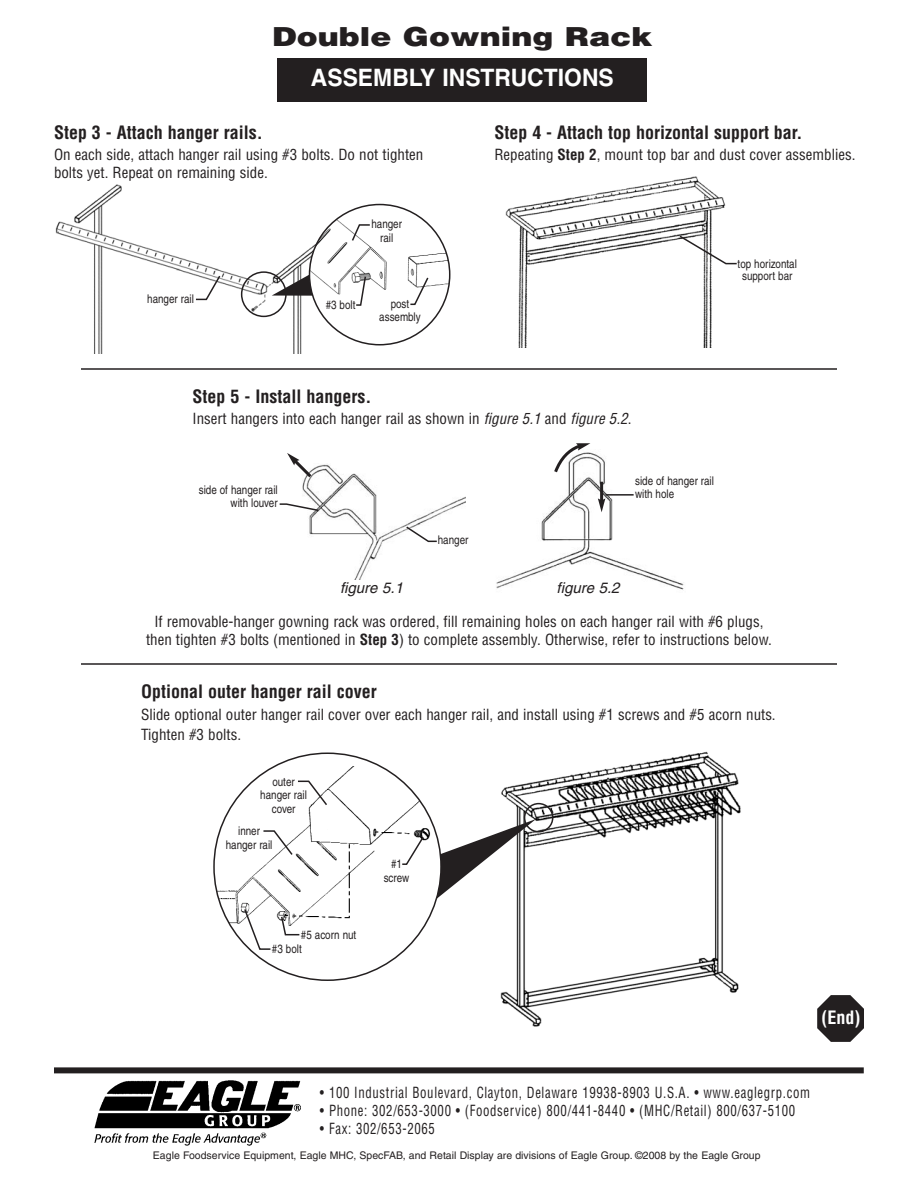
<style>
.page{position:relative;width:918px;height:1188px;background:#fff}
.page>*{position:absolute;margin:0;border:0;box-sizing:border-box;transform-origin:0 0}
.t1{font:900 26.25px "Helvetica";color:#231f20;scale:1.2 1}
.t2{font:700 24px "Helvetica";color:#fff;scale:.95 1}
.t3{font:700 condensed 18px "Helvetica";color:#231f20}
.t4{font:700 condensed 18px "Helvetica";color:#fff}
.t5{font:condensed 15px/18px "Helvetica";color:#231f20}
.t6{font:condensed 15px "Helvetica";letter-spacing:.05em;color:#231f20;scale:.85 1}
.t7{font:italic 15px "Helvetica";color:#231f20}
.t8{font:12px/13.5px "Helvetica";color:#231f20;text-align:center;scale:.82 1}
.t9{font:10.5px "Helvetica";color:#231f20}
.s1{font-weight:700}
.s2{font-style:italic}
</style>
<div class="page">
<div style="left:277px;top:58px;width:370px;height:44px;background:#231f20"></div>
<img style="left:95px;top:1080px;width:206px;height:65px">
<div style="left:54px;top:1067px;width:810px;height:6px;background:#231f20"></div>
<img style="left:308px;top:512px;width:137px;height:67px">
<img style="left:496px;top:512px;width:188px;height:78px">
<img style="left:500px;top:751px;width:241px;height:276px">
<img style="left:55px;top:184px;width:178px;height:170px">
<img style="left:505px;top:176px;width:221px;height:172px">
<svg style="left:194px;top:274px;width:441px;height:238px"></svg>
<svg style="left:405px;top:525px;width:33px;height:18px"></svg>
<svg style="left:241px;top:204px;width:209px;height:141px"></svg>
<svg style="left:213px;top:752px;width:223px;height:229px"></svg>
<svg style="left:280px;top:915px;width:21px;height:21px"></svg>
<svg style="left:243px;top:907px;width:29px;height:44px"></svg>
<svg style="left:401px;top:803px;width:152px;height:101px"></svg>
<svg style="left:296px;top:780px;width:33px;height:27px"></svg>
<svg style="left:262px;top:830px;width:32px;height:27px"></svg>
<svg style="left:287px;top:453px;width:28px;height:27px"></svg>
<hr style="left:600px;top:482px;width:3px;height:19px;background:#231f20">
<svg style="left:598px;top:498px;width:7px;height:14px"></svg>
<hr style="left:81px;top:368px;width:756px;height:2px;background:#231f20">
<hr style="left:81px;top:663px;width:756px;height:2px;background:#231f20">
<svg style="left:552px;top:443px;width:38px;height:33px"></svg>
<svg style="left:678px;top:234px;width:59px;height:31px"></svg>
<svg style="left:817px;top:995px;width:47px;height:47px"></svg>
<h1 class="t1" style="left:272px;top:27px;width:318px">Double Gowning Rack</h1>
<h2 class="t2" style="left:311px;top:69px;width:320px">ASSEMBLY INSTRUCTIONS</h2>
<p class="t3" style="left:54px;top:125px;width:210px">Step 3 - Attach hanger rails.</p>
<p class="t5" style="left:54px;top:147px;width:371px">On each side, attach hanger rail using #3 bolts. Do not tighten bolts yet. Repeat on remaining side.</p>
<p class="t8" style="left:371px;top:219px;width:39px">hanger rail</p>
<p class="t8" style="left:147px;top:293px;width:58px">hanger rail</p>
<p class="t8" style="left:326px;top:300px;width:38px">#3 bolt</p>
<p class="t8" style="left:379px;top:298px;width:52px">post assembly</p>
<p class="t3" style="left:494px;top:125px;width:310px">Step 4 - Attach top horizontal support bar.</p>
<p class="t5" style="left:494px;top:147px;width:363px">Repeating <span class="s1">Step 2</span>, mount top bar and dust cover assemblies.</p>
<p class="t8" style="left:738px;top:259px;width:74px;line-height:12px">top horizontal support bar</p>
<p class="t3" style="left:193px;top:389px;width:180px">Step 5 - Install hangers.</p>
<p class="t5" style="left:193px;top:411px;width:440px">Insert hangers into each hanger rail as shown in <span class="s2">figure 5.1</span> and <span class="s2">figure 5.2</span>.</p>
<p class="t8" style="left:199px;top:484px;width:98px;text-align:right">side of hanger rail with louver</p>
<p class="t8" style="left:635px;top:475px;width:98px;text-align:left">side of hanger rail with hole</p>
<p class="t8" style="left:438px;top:534px;width:39px">hanger</p>
<p class="t7" style="left:340px;top:582px;width:67px">figure 5.1</p>
<p class="t7" style="left:557px;top:582px;width:67px">figure 5.2</p>
<p class="t5" style="left:146px;top:614px;width:627px;text-align:center">If removable-hanger gowning rack was ordered, fill remaining holes on each hanger rail with #6 plugs, then tighten #3 bolts (mentioned in <span class="s1">Step 3</span>) to complete assembly. Otherwise, refer to instructions below.</p>
<p class="t3" style="left:141px;top:685px;width:237px">Optional outer hanger rail cover</p>
<p class="t5" style="left:141px;top:705px;width:636px;line-height:20.1px">Slide optional outer hanger rail cover over each hanger rail, and install using #1 screws and #5 acorn nuts.<br>Tighten #3 bolts.</p>
<p class="t8" style="left:260px;top:776px;width:58px">outer hanger rail cover</p>
<p class="t8" style="left:226px;top:826px;width:58px">inner hanger rail</p>
<p class="t8" style="left:272px;top:929px;width:104px;line-height:14.4px;text-align:left;text-indent:29px">#5 acorn nut #3 bolt</p>
<p class="t8" style="left:384px;top:859px;width:33px">#1 screw</p>
<p class="t4" style="left:821px;top:1010px;width:40px">(End)</p>
<p class="t6" style="left:320px;top:1087px;width:578px">• 100 Industrial Boulevard, Clayton, Delaware 19938-8903 U.S.A. • www.eaglegrp.com</p>
<p class="t6" style="left:320px;top:1105px;width:561px">• Phone: 302/653-3000 • (Foodservice) 800/441-8440 • (MHC/Retail) 800/637-5100</p>
<p class="t6" style="left:320px;top:1123px;width:137px">• Fax: 302/653-2065</p>
<p class="t9" style="left:153px;top:1151px;width:609px">Eagle Foodservice Equipment, Eagle MHC, SpecFAB, and Retail Display are divisions of Eagle Group. ©2008 by the Eagle Group</p>
</div>
